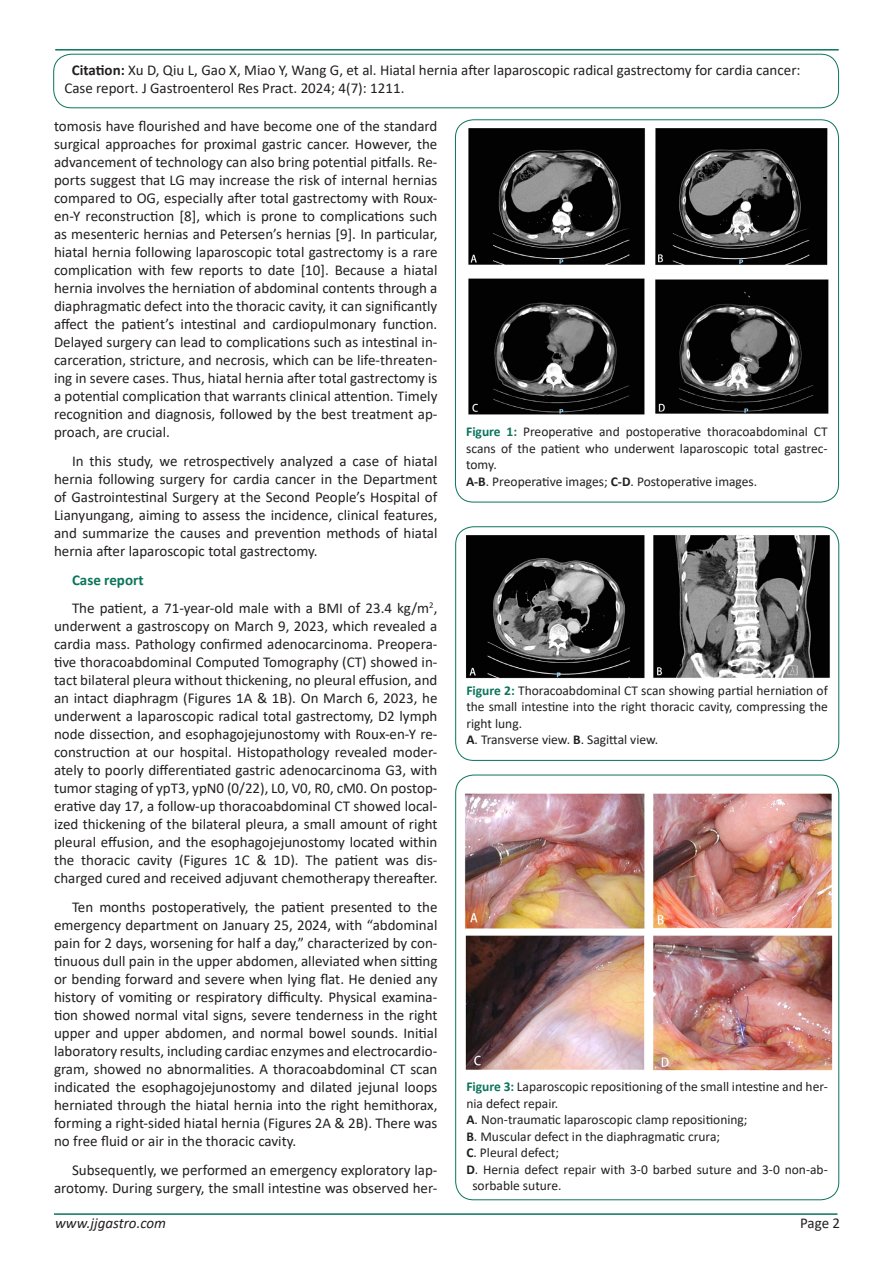
<style>
.page{position:relative;width:893px;height:1263px;background:#fff}
.page>*{position:absolute;margin:0;border:0;box-sizing:border-box;transform-origin:0 0}
.t1{font:15px/18px "Calibri";color:#231f20;text-align:justify}
.t2{font:italic 15px "Calibri";color:#231f20}
.t3{font:700 15px "Calibri";color:#0a755b}
.t4{font:13.5px/16.5px "Calibri";color:#231f20;text-align:justify}
.s1{font-weight:700}
.s2{font-weight:700;color:#0a755b}
</style>
<div class="page">
<hr style="left:55px;top:49px;width:784px;height:2px;background:#0a755b">
<div style="left:53px;top:54px;width:786px;height:54px;border:1px solid #0a755b;border-radius:18px"></div>
<hr style="left:54px;top:1213px;width:783px;height:2px;background:#0a755b">
<img style="left:468px;top:128px;width:361px;height:287px">
<div style="left:455px;top:527px;width:384px;height:234px;border:1px solid #0a755b;border-radius:18px"></div>
<img style="left:466px;top:535px;width:364px;height:144px">
<img style="left:465px;top:793px;width:368px;height:278px">
<p class="t1" style="left:64px;top:60px;width:738px;text-indent:8px"><span class="s1">Citation:</span> Xu D, Qiu L, Gao X, Miao Y, Wang G, et al. Hiatal hernia after laparoscopic radical gastrectomy for cardia cancer:<br>Case report. J Gastroenterol Res Pract. 2024; 4(7): 1211.</p>
<p class="t1" style="left:54px;top:116px;width:385px">tomosis have flourished and have become one of the standard surgical approaches for proximal gastric cancer. However, the advancement of technology can also bring potential pitfalls. Re&shy;ports suggest that LG may increase the risk of internal hernias compared to OG, especially after total gastrectomy with Roux&shy;en-Y reconstruction [8], which is prone to complications such as mesenteric hernias and Petersen’s hernias [9]. In particular, hiatal hernia following laparoscopic total gastrectomy is a rare complication with few reports to date [10]. Because a hiatal hernia involves the herniation of abdominal contents through a diaphragmatic defect into the thoracic cavity, it can significantly affect the patient’s intestinal and cardiopulmonary function.<br>Delayed surgery can lead to complications such as intestinal in&shy;carceration, stricture, and necrosis, which can be life-threaten&shy;ing in severe cases. Thus, hiatal hernia after total gastrectomy is a potential complication that warrants clinical attention. Timely recognition and diagnosis, followed by the best treatment ap&shy;proach, are crucial.</p>
<p class="t1" style="left:54px;top:451px;width:385px;text-indent:18px">In this study, we retrospectively analyzed a case of hiatal hernia following surgery for cardia cancer in the Department of Gastrointestinal Surgery at the Second People’s Hospital of Lianyungang, aiming to assess the incidence, clinical features, and summarize the causes and prevention methods of hiatal hernia after laparoscopic total gastrectomy.</p>
<p class="t3" style="left:72px;top:569px;width:73px">Case report</p>
<p class="t1" style="left:54px;top:599px;width:385px;text-indent:18px">The patient, a 71-year-old male with a BMI of 23.4 kg/m<sup>2</sup>, underwent a gastroscopy on March 9, 2023, which revealed a cardia mass. Pathology confirmed adenocarcinoma. Preopera&shy;tive thoracoabdominal Computed Tomography (CT) showed in&shy;tact bilateral pleura without thickening, no pleural effusion, and an intact diaphragm (Figures 1A &amp; 1B). On March 6, 2023, he underwent a laparoscopic radical total gastrectomy, D2 lymph node dissection, and esophagojejunostomy with Roux-en-Y re&shy;construction at our hospital. Histopathology revealed moder&shy;ately to poorly differentiated gastric adenocarcinoma G3, with tumor staging of ypT3, ypN0 (0/22), L0, V0, R0, cM0. On postop&shy;erative day 17, a follow-up thoracoabdominal CT showed local&shy;ized thickening of the bilateral pleura, a small amount of right pleural effusion, and the esophagojejunostomy located within the thoracic cavity (Figures 1C &amp; 1D). The patient was dis&shy;charged cured and received adjuvant chemotherapy thereafter.</p>
<p class="t1" style="left:54px;top:898px;width:385px;text-indent:18px">Ten months postoperatively, the patient presented to the emergency department on January 25, 2024, with “abdominal pain for 2 days, worsening for half a day,” characterized by con&shy;tinuous dull pain in the upper abdomen, alleviated when sitting or bending forward and severe when lying flat. He denied any history of vomiting or respiratory difficulty. Physical examina&shy;tion showed normal vital signs, severe tenderness in the right upper and upper abdomen, and normal bowel sounds. Initial laboratory results, including cardiac enzymes and electrocardio&shy;gram, showed no abnormalities. A thoracoabdominal CT scan indicated the esophagojejunostomy and dilated jejunal loops herniated through the hiatal hernia into the right hemithorax, forming a right-sided hiatal hernia (Figures 2A &amp; 2B). There was no free fluid or air in the thoracic cavity.</p>
<p class="t1" style="left:54px;top:1160px;width:385px;text-align:right">Subsequently, we performed an emergency exploratory lap&shy;arotomy. During surgery, the small intestine was observed her-</p>
<p class="t4" style="left:466px;top:423px;width:363px"><span class="s2">Figure 1:</span> Preoperative and postoperative thoracoabdominal CT scans of the patient who underwent laparoscopic total gastrec&shy;tomy.</p>
<p class="t4" style="left:466px;top:473px;width:293px"><span class="s1">A-B</span>. Preoperative images; <span class="s1">C-D</span>. Postoperative images.</p>
<p class="t4" style="left:466px;top:681px;width:363px"><span class="s2">Figure 2:</span> Thoracoabdominal CT scan showing partial herniation of the small intestine into the right thoracic cavity, compressing the right lung.</p>
<p class="t4" style="left:466px;top:731px;width:193px"><span class="s1">A</span>. Transverse view. <span class="s1">B</span>. Sagittal view.</p>
<p class="t4" style="left:466px;top:1078px;width:363px"><span class="s2">Figure 3:</span> Laparoscopic repositioning of the small intestine and her&shy;nia defect repair.</p>
<p class="t4" style="left:466px;top:1111px;width:283px"><span class="s1">A</span>. Non-traumatic laparoscopic clamp repositioning;</p>
<p class="t4" style="left:466px;top:1128px;width:255px"><span class="s1">B</span>. Muscular defect in the diaphragmatic crura;</p>
<p class="t4" style="left:466px;top:1144px;width:94px"><span class="s1">C</span>. Pleural defect;</p>
<p class="t4" style="left:472px;top:1161px;width:357px;text-indent:-6px"><span class="s1">D</span>. Hernia defect repair with 3-0 barbed suture and 3-0 non-ab&shy;sorbable suture.</p>
<p class="t2" style="left:55px;top:1212px;width:112px">www.jjgastro.com</p>
<p class="t1" style="left:800px;top:1213px;width:42px">Page 2</p>
</div>
